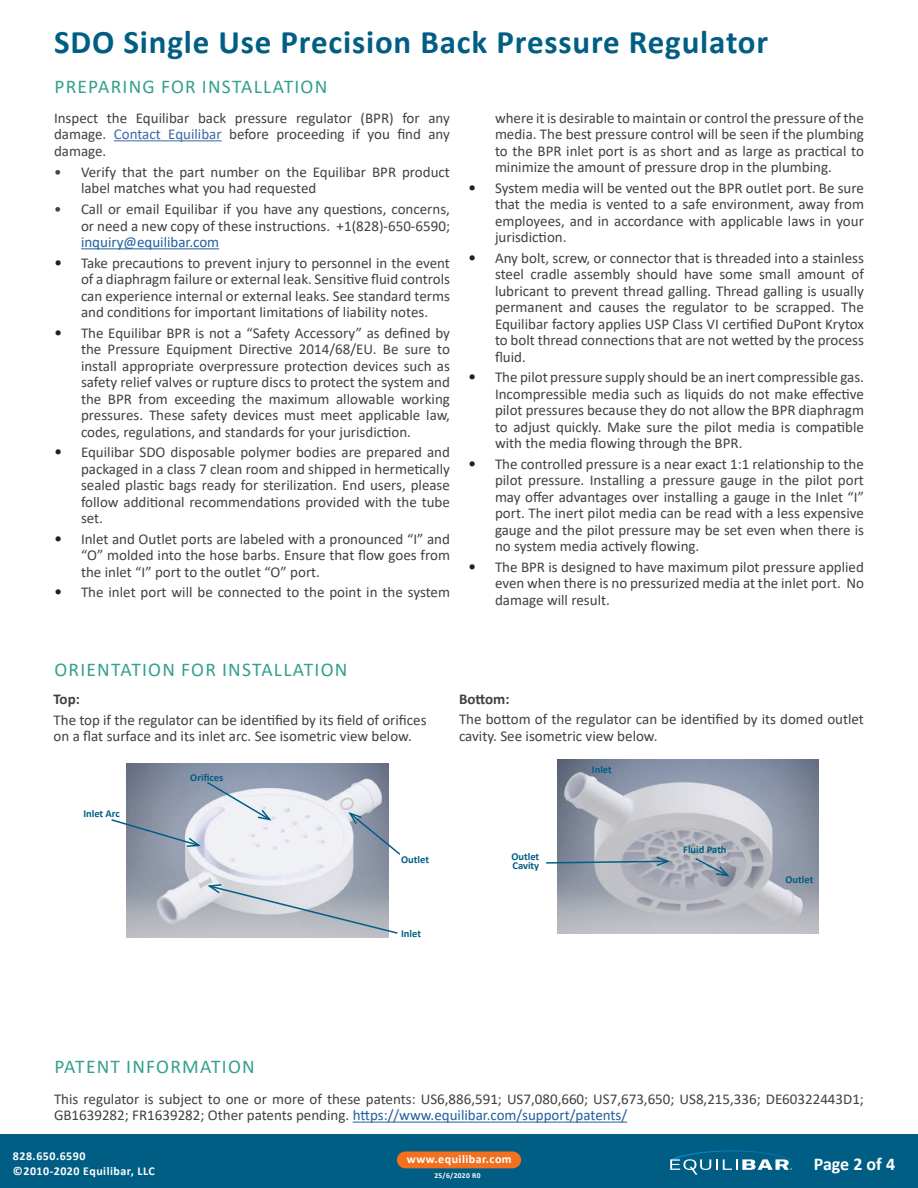
<style>
.page{position:relative;width:918px;height:1188px;background:#fff}
.page>*{position:absolute;margin:0;border:0;box-sizing:border-box;transform-origin:0 0}
.t1{font:700 33px "Calibri";letter-spacing:.025em;color:#005e84}
.t2{font:19.5px "Calibri";letter-spacing:.065em;color:#34a08d}
.t3{font:700 18px "Calibri";letter-spacing:-.005em;color:#fff}
.t4{font:15px/16.5px "Calibri";color:#414142;text-align:justify}
.t5{font:15px "Calibri";color:#215e9f}
.t6{font:700 15px "Calibri";color:#414142}
.t7{font:700 12px/14.4px "Calibri";letter-spacing:.04em;color:#fff}
.t8{font:700 10.5px/9px "Calibri";color:#005e84}
.t9{font:700 7.5px "Calibri";letter-spacing:.04em;color:#fff}
.s1{color:#3a69a6}
.s2{font-size:16.5px;color:#231f20}
.s3{color:#215e9f}
</style>
<div class="page">
<div style="left:0;top:1134px;width:918px;height:54px;background:#005e84"></div>
<svg style="left:670px;top:1150px;width:123px;height:25px"></svg>
<div style="left:397px;top:1151px;width:124px;height:17px;background:#f37021;border-radius:8px"></div>
<hr style="left:114px;top:140px;width:108px;height:1px;background:#3a69a6">
<hr style="left:81px;top:248px;width:138px;height:1px;background:#215e9f">
<hr style="left:353px;top:1122px;width:274px;height:1px;background:#215e9f">
<img style="left:557px;top:760px;width:262px;height:173px">
<img style="left:127px;top:764px;width:261px;height:173px">
<svg style="left:111px;top:780px;width:162px;height:68px"></svg>
<svg style="left:546px;top:855px;width:126px;height:12px;background:#92a2b0"></svg>
<svg style="left:694px;top:857px;width:38px;height:21px"></svg>
<svg style="left:199px;top:878px;width:199px;height:57px;background:#bfc4cc"></svg>
<svg style="left:338px;top:796px;width:63px;height:60px"></svg>
<h1 class="t1" style="left:54px;top:19px;width:716px">SDO Single Use Precision Back Pressure Regulator</h1>
<h2 class="t2" style="left:54px;top:73px;width:274px">PREPARING FOR INSTALLATION</h2>
<p class="t4" style="left:54px;top:109px;width:398px">Inspect the Equilibar back pressure regulator (BPR) for any damage. <span class="s1">Contact Equilibar</span> before proceeding if you find any damage.</p>
<p class="t4" style="left:81px;top:163px;width:370px;text-indent:-27px">• Verify that the part number on the Equilibar BPR product label matches what you had requested</p>
<p class="t4" style="left:54px;top:201px;width:398px;text-align:right">• Call or email Equilibar if you have any questions, concerns, or need a new copy of these instructions. +1(828)-650-6590;</p>
<p class="t5" style="left:81px;top:232px;width:140px">inquiry@equilibar.com</p>
<p class="t4" style="left:81px;top:254px;width:370px;text-indent:-27px"><span class="s2">•</span> Take precautions to prevent injury to personnel in the event of a diaphragm failure or external leak. Sensitive fluid controls can experience internal or external leaks. See standard terms and conditions for important limitations of liability notes.</p>
<p class="t4" style="left:81px;top:324px;width:371px;text-indent:-27px"><span class="s2">•</span> The Equilibar BPR is not a “Safety Accessory” as defined by the Pressure Equipment Directive 2014/68/EU. Be sure to install appropriate overpressure protection devices such as safety relief valves or rupture discs to protect the system and the BPR from exceeding the maximum allowable working pressures. These safety devices must meet applicable law, codes, regulations, and standards for your jurisdiction.</p>
<p class="t4" style="left:81px;top:444px;width:370px;text-indent:-27px"><span class="s2">•</span> Equilibar SDO disposable polymer bodies are prepared and packaged in a class 7 clean room and shipped in hermetically sealed plastic bags ready for sterilization. End users, please follow additional recommendations provided with the tube set.</p>
<p class="t4" style="left:81px;top:530px;width:370px;text-indent:-27px"><span class="s2">•</span> Inlet and Outlet ports are labeled with a pronounced “I” and “O” molded into the hose barbs. Ensure that flow goes from the inlet “I” port to the outlet “O” port.</p>
<p class="t4" style="left:54px;top:584px;width:398px"><span class="s2">•</span> The inlet port will be connected to the point in the system</p>
<p class="t4" style="left:495px;top:109px;width:370px">where it is desirable to maintain or control the pressure of the media. The best pressure control will be seen if the plumbing to the BPR inlet port is as short and as large as practical to minimize the amount of pressure drop in the plumbing.</p>
<p class="t4" style="left:495px;top:179px;width:371px;text-indent:-27px"><span class="s2">•</span> System media will be vented out the BPR outlet port. Be sure that the media is vented to a safe environment, away from employees, and in accordance with applicable laws in your jurisdiction.</p>
<p class="t4" style="left:495px;top:249px;width:370px;text-indent:-27px"><span class="s2">•</span> Any bolt, screw, or connector that is threaded into a stainless steel cradle assembly should have some small amount of lubricant to prevent thread galling. Thread galling is usually permanent and causes the regulator to be scrapped. The Equilibar factory applies USP Class VI certified DuPont Krytox to bolt thread connections that are not wetted by the process fluid.</p>
<p class="t4" style="left:495px;top:369px;width:371px;text-indent:-27px"><span class="s2">•</span> The pilot pressure supply should be an inert compressible gas.<br>Incompressible media such as liquids do not make effective pilot pressures because they do not allow the BPR diaphragm to adjust quickly. Make sure the pilot media is compatible with the media flowing through the BPR.</p>
<p class="t4" style="left:495px;top:455px;width:371px;text-indent:-27px"><span class="s2">•</span> The controlled pressure is a near exact 1:1 relationship to the pilot pressure. Installing a pressure gauge in the pilot port may offer advantages over installing a gauge in the Inlet “I” port. The inert pilot media can be read with a less expensive gauge and the pilot pressure may be set even when there is no system media actively flowing.</p>
<p class="t4" style="left:495px;top:558px;width:371px;text-indent:-27px"><span class="s2">•</span> The BPR is designed to have maximum pilot pressure applied even when there is no pressurized media at the inlet port. No damage will result.</p>
<h2 class="t2" style="left:54px;top:656px;width:295px">ORIENTATION FOR INSTALLATION</h2>
<p class="t6" style="left:54px;top:688px;width:28px">Top:</p>
<p class="t4" style="left:54px;top:711px;width:375px">The top if the regulator can be identified by its field of orifices on a flat surface and its inlet arc. See isometric view below.</p>
<p class="t8" style="left:190px;top:773px;width:35px">Orifices</p>
<p class="t8" style="left:83px;top:808px;width:38px">Inlet Arc</p>
<p class="t8" style="left:401px;top:855px;width:29px">Outlet</p>
<p class="t8" style="left:401px;top:929px;width:21px">Inlet</p>
<p class="t6" style="left:459px;top:688px;width:52px">Bottom:</p>
<p class="t4" style="left:459px;top:711px;width:406px">The bottom of the regulator can be identified by its domed outlet cavity. See isometric view below.</p>
<p class="t8" style="left:511px;top:852px;width:29px">Outlet<br>Cavity</p>
<p class="t8" style="left:592px;top:765px;width:21px">Inlet</p>
<p class="t8" style="left:683px;top:845px;width:45px">Fluid Path</p>
<p class="t8" style="left:786px;top:875px;width:29px">Outlet</p>
<h2 class="t2" style="left:54px;top:1053px;width:202px">PATENT INFORMATION</h2>
<p class="t4" style="left:54px;top:1090px;width:812px">This regulator is subject to one or more of these patents: US6,886,591; US7,080,660; US7,673,650; US8,215,336; DE60322443D1;<br>GB1639282; FR1639282; Other patents pending. <span class="s3">https://www.equilibar.com/support/patents/</span></p>
<p class="t7" style="left:13px;top:1149px;width:143px">828.650.6590 ©2010-2020 Equilibar, LLC</p>
<p class="t7" style="left:407px;top:1152px;width:106px">www.equilibar.com</p>
<p class="t9" style="left:434px;top:1170px;width:48px">25/6/2020 R0</p>
<p class="t3" style="left:814px;top:1151px;width:83px">Page 2 of 4</p>
</div>
